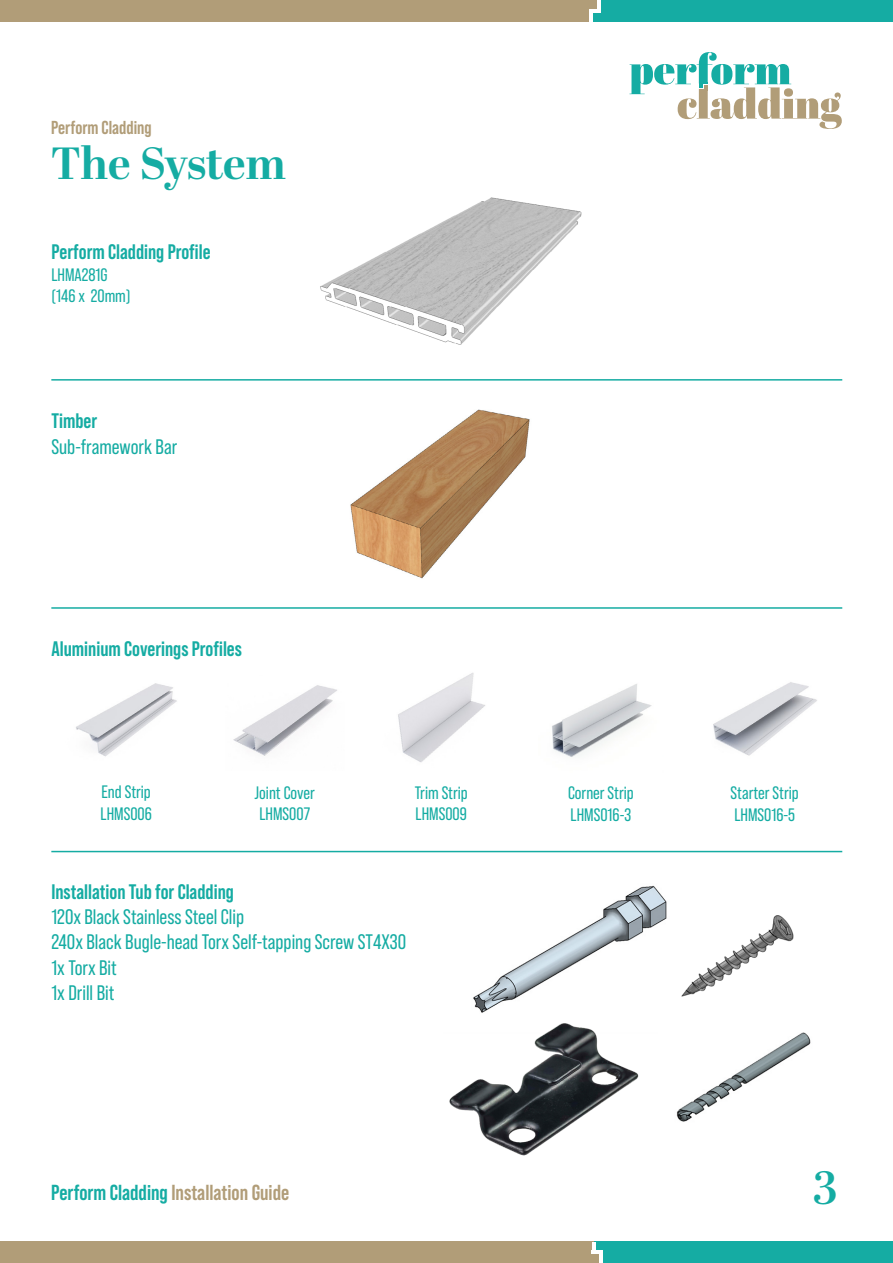
<style>
.page{position:relative;width:893px;height:1263px;background:#fff}
.page>*{position:absolute;margin:0;border:0;box-sizing:border-box;transform-origin:0 0}
.t1{font:600 46.5px "Abril Display";color:#15aca3}
.t2{font:700 45px "Abril Display";letter-spacing:-.005em;color:#15aca3}
.t3{font:700 21.75px "Bebas Neue Pro";color:#b19d78}
.t4{font:21px/25.2px "Bebas Neue Pro";color:#15aca3}
.t5{font:700 21px "Bebas Neue Pro";color:#15aca3}
.t6{font:700 18.75px "Bebas Neue Pro";color:#b19d78}
.t7{font:18px/21.6px "Bebas Neue Pro";color:#15aca3}
.s1{color:#15aca3}
</style>
<div class="page">
<img style="left:320px;top:197px;width:262px;height:148px">
<img style="left:496px;top:885px;width:171px;height:97px">
<img style="left:350px;top:409px;width:180px;height:170px">
<svg style="left:629px;top:52px;width:213px;height:77px"></svg>
<div style="left:2px;top:1242px;width:594px;height:21px;background:#b19d78"></div>
<div style="left:595px;top:1242px;width:298px;height:21px;background:#15aca3"></div>
<div style="left:586px;top:1254px;width:13px;height:9px;background:#b19d78"></div>
<hr style="left:0;top:1242px;width:2px;height:21px;background:#b19d78">
<div style="left:0;top:0;width:593px;height:21px;background:#b19d78"></div>
<div style="left:592px;top:0;width:301px;height:21px;background:#15aca3"></div>
<hr style="left:51px;top:379px;width:791px;height:2px;background:#15aca3">
<hr style="left:51px;top:607px;width:791px;height:2px;background:#15aca3">
<hr style="left:51px;top:851px;width:791px;height:1px;background:#15aca3">
<img style="left:398px;top:673px;width:87px;height:89px">
<img style="left:713px;top:682px;width:104px;height:74px">
<img style="left:552px;top:684px;width:100px;height:73px">
<img style="left:233px;top:685px;width:104px;height:71px">
<img style="left:76px;top:683px;width:101px;height:74px">
<img style="left:681px;top:915px;width:113px;height:82px">
<img style="left:676px;top:1032px;width:135px;height:90px">
<img style="left:449px;top:982px;width:190px;height:174px">
<svg style="left:589px;top:0;width:11px;height:12px"></svg>
<hr style="left:589px;top:11px;width:4px;height:11px;background:#fff">
<svg style="left:592px;top:1242px;width:3px;height:8px"></svg>
<hr style="left:592px;top:1250px;width:11px;height:4px;background:#fff">
<hr style="left:599px;top:1253px;width:4px;height:10px;background:#fff">
<p class="t6" style="left:51px;top:117px;width:102px">Perform Cladding</p>
<h2 class="t2" style="left:51px;top:132px;width:236px">The System</h2>
<p class="t5" style="left:51px;top:240px;width:161px">Perform Cladding Profile</p>
<p class="t7" style="left:51px;top:263px;width:81px">LHMA281G (146 x 20mm)</p>
<p class="t5" style="left:51px;top:409px;width:47px">Timber</p>
<p class="t4" style="left:51px;top:433px;width:127px">Sub-framework Bar</p>
<p class="t5" style="left:51px;top:637px;width:192px">Aluminium Coverings Profiles</p>
<p class="t7" style="left:101px;top:781px;width:53px">End Strip<br>LHMS006</p>
<p class="t7" style="left:255px;top:781px;width:62px">Joint Cover<br>LHMS007</p>
<p class="t7" style="left:415px;top:781px;width:55px">Trim Strip<br>LHMS009</p>
<p class="t7" style="left:731px;top:782px;width:70px">Starter Strip<br>LHMS016-5</p>
<p class="t7" style="left:568px;top:782px;width:67px">Corner Strip<br>LHMS016-3</p>
<p class="t5" style="left:51px;top:880px;width:184px">Installation Tub for Cladding</p>
<p class="t4" style="left:51px;top:904px;width:356px">120x Black Stainless Steel Clip<br>240x Black Bugle-head Torx Self-tapping Screw ST4X30<br>1x Torx Bit<br>1x Drill Bit</p>
<p class="t3" style="left:51px;top:1180px;width:240px"><span class="s1">Perform Cladding</span> Installation Guide</p>
<h1 class="t1" style="left:813px;top:1156px;width:26px">3</h1>
</div>
